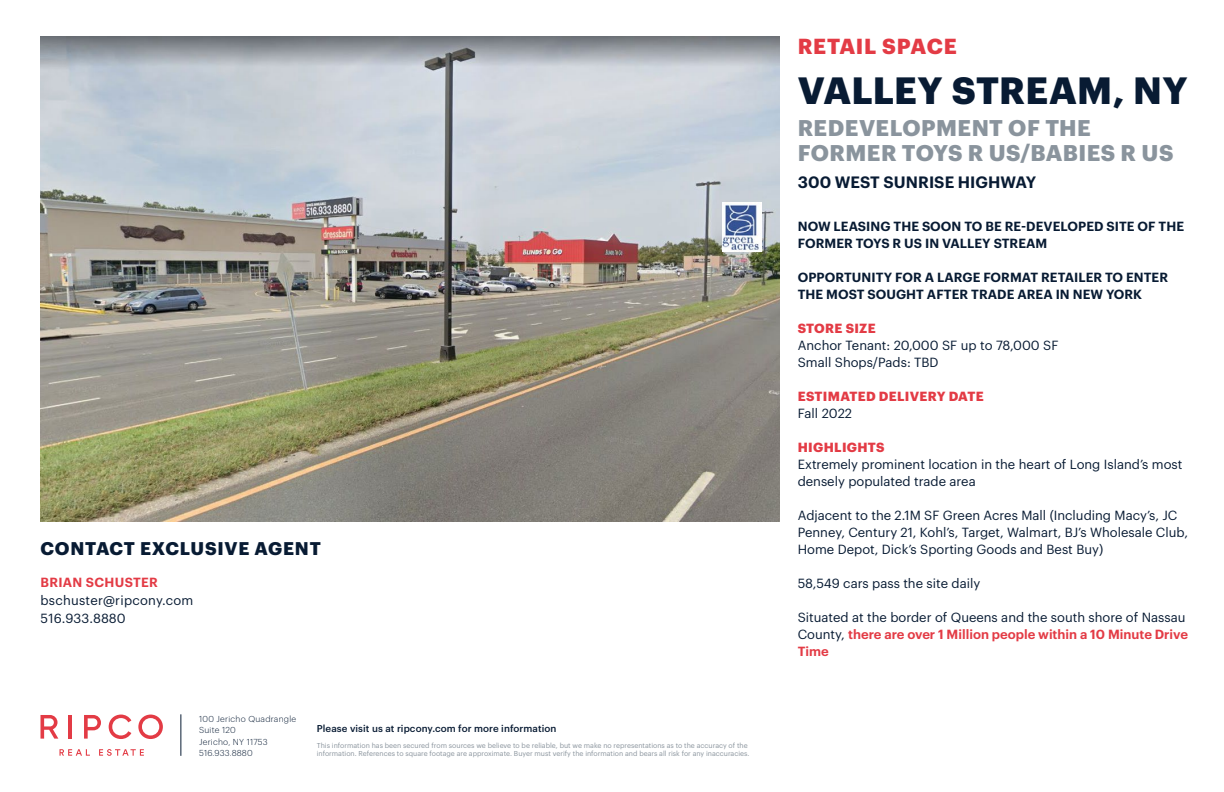
<style>
.page{position:relative;width:1224px;height:792px;background:#fff}
.page>*{position:absolute;margin:0;border:0;box-sizing:border-box;transform-origin:0 0}
.t1{font:700 37.2px "Graphik";letter-spacing:.005em;color:#081b33}
.t2{font:700 22.3px/24.8px "Graphik";letter-spacing:.02em;color:#8a949d}
.t3{font:700 21.3px "Graphik";letter-spacing:.03em;color:#e33b45}
.t4{font:700 18px "Graphik";letter-spacing:.045em;color:#081b33}
.t5{font:600 16.1px "Graphik";letter-spacing:.005em;color:#081b33}
.t6{font:13px/17px "Graphik";color:#081b33}
.t7{font:600 13px/17px "Graphik";letter-spacing:.005em;color:#081b33}
.t8{font:700 13px "Graphik";letter-spacing:.025em;color:#e33b45}
.t9{font:13px/18px "Graphik";letter-spacing:.02em;color:#081b33}
.t10{font:600 13px "Graphik";letter-spacing:.025em;color:#e33b45}
.t11{font:500 9.8px "Graphik";letter-spacing:.01em;color:#081b33}
.t12{font:300 8.5px/11.5px "Graphik";letter-spacing:.03em;color:#081b33}
.t13{font:7px/8.5px "Graphik";color:#8a949d}
.s1{font-weight:600;color:#e33b45}
</style>
<div class="page">
<img style="left:40px;top:36px;width:739px;height:486px">
<img style="left:722px;top:203px;width:40px;height:49px">
<hr style="left:181px;top:714px;width:1px;height:42px;background:#081b33">
<svg style="left:60px;top:749px;width:30px;height:7px"></svg>
<svg style="left:99px;top:749px;width:45px;height:7px"></svg>
<svg style="left:41px;top:715px;width:17px;height:24px"></svg>
<hr style="left:69px;top:715px;width:3px;height:24px;background:#e33b45">
<svg style="left:109px;top:715px;width:22px;height:24px"></svg>
<svg style="left:138px;top:715px;width:25px;height:24px"></svg>
<svg style="left:84px;top:715px;width:17px;height:24px"></svg>
<h3 class="t4" style="left:41px;top:534px;width:282px">CONTACT EXCLUSIVE AGENT</h3>
<p class="t10" style="left:41px;top:572px;width:119px">BRIAN SCHUSTER</p>
<p class="t9" style="left:40px;top:590px;width:154px">bschuster@ripcony.com<br>516.933.8880</p>
<p class="t12" style="left:199px;top:712px;width:99px">100 Jericho Quadrangle<br>Suite 120<br>Jericho, NY 11753<br>516.933.8880</p>
<p class="t11" style="left:317px;top:721px;width:241px">Please visit us at ripcony.com for more information</p>
<p class="t13" style="left:317px;top:740px;width:434px">This information has been secured from sources we believe to be reliable, but we make no representations as to the accuracy of the information. References to square footage are approximate. Buyer must verify the information and bears all risk for any inaccuracies.</p>
<h3 class="t3" style="left:798px;top:29px;width:161px">RETAIL SPACE</h3>
<h1 class="t1" style="left:798px;top:61px;width:391px">VALLEY STREAM, NY</h1>
<h2 class="t2" style="left:798px;top:113px;width:377px">REDEVELOPMENT OF THE<br>FORMER TOYS R US/BABIES R US</h2>
<p class="t5" style="left:798px;top:170px;width:240px">300 WEST SUNRISE HIGHWAY</p>
<p class="t7" style="left:798px;top:217px;width:388px">NOW LEASING THE SOON TO BE RE-DEVELOPED SITE OF THE<br>FORMER TOYS R US IN VALLEY STREAM</p>
<p class="t7" style="left:798px;top:268px;width:372px">OPPORTUNITY FOR A LARGE FORMAT RETAILER TO ENTER<br>THE MOST SOUGHT AFTER TRADE AREA IN NEW YORK</p>
<p class="t8" style="left:798px;top:319px;width:79px">STORE SIZE</p>
<p class="t6" style="left:798px;top:336px;width:262px">Anchor Tenant: 20,000 SF up to 78,000 SF<br>Small Shops/Pads: TBD</p>
<p class="t8" style="left:798px;top:387px;width:187px">ESTIMATED DELIVERY DATE</p>
<p class="t6" style="left:798px;top:404px;width:56px">Fall 2022</p>
<p class="t8" style="left:798px;top:438px;width:88px">HIGHLIGHTS</p>
<p class="t6" style="left:798px;top:455px;width:386px">Extremely prominent location in the heart of Long Island’s most densely populated trade area</p>
<p class="t6" style="left:798px;top:506px;width:392px">Adjacent to the 2.1M SF Green Acres Mall (Including Macy’s, JC<br>Penney, Century 21, Kohl’s, Target, Walmart, BJ’s Wholesale Club,<br>Home Depot, Dick’s Sporting Goods and Best Buy)</p>
<p class="t6" style="left:798px;top:574px;width:184px">58,549 cars pass the site daily</p>
<p class="t6" style="left:798px;top:608px;width:392px">Situated at the border of Queens and the south shore of Nassau<br>County, <span class="s1">there are over 1 Million people within a 10 Minute Drive<br>Time</span></p>
</div>
